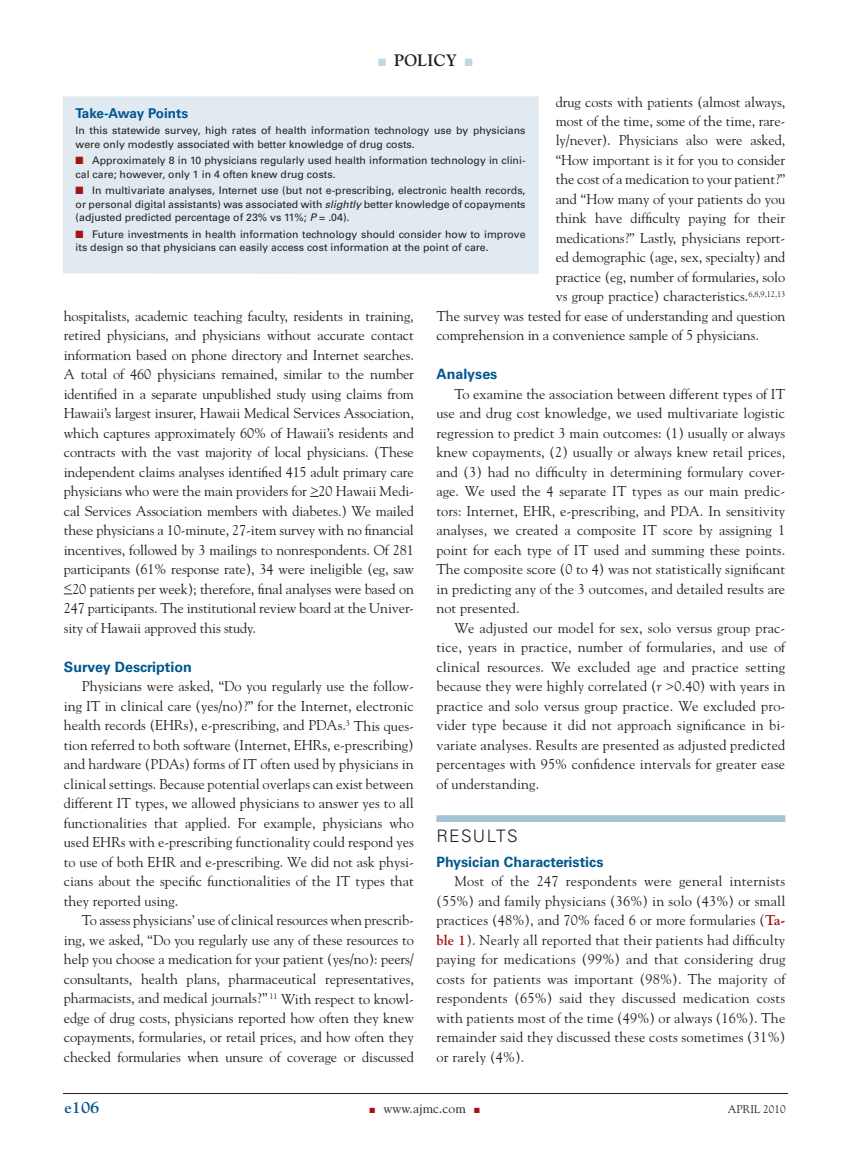
<style>
.page{position:relative;width:851px;height:1161px;background:#fff}
.page>*{position:absolute;margin:0;border:0;box-sizing:border-box;transform-origin:0 0}
.t1{font:300 17.25px "Univers";letter-spacing:.075em;color:#231f20}
.t2{font:700 16.5px "Goudy";color:#231f20}
.t3{font:700 16.5px "Goudy";color:#00578f}
.t4{font:14.25px/19.5px "Goudy";letter-spacing:-.005em;color:#231f20;text-align:justify}
.t5{font:700 14.25px "Univers";color:#00578f}
.t6{font:700 13.5px "Univers";letter-spacing:-.02em;color:#00578f}
.t7{font:13.5px "Goudy";color:#231f20}
.t8{font:11.25px "Goudy";color:#231f20}
.t9{font:10.5px/13.5px "Univers";color:#231f20}
.s1{color:#c2d6e1}
.s2{font-style:italic}
.s3{font-weight:700;color:#a61216}
.s4{color:#a61216}
</style>
<div class="page">
<hr style="left:63px;top:1093px;width:725px;height:1px;background:#231f20">
<div style="left:436px;top:815px;width:349px;height:7px;background:#a1c3d3"></div>
<div style="left:63px;top:96px;width:475px;height:178px;background:#e0eaf0"></div>
<p class="t2" style="left:378px;top:51px;width:96px"><span class="s1">■</span> policy <span class="s1">■</span></p>
<p class="t4" style="left:555px;top:92px;width:231px">drug costs with patients (almost always,</p>
<p class="t4" style="left:555px;top:111px;width:231px">most of the time, some of the time, rare-</p>
<p class="t4" style="left:555px;top:131px;width:231px">ly/never). Physicians also were asked,</p>
<p class="t4" style="left:555px;top:150px;width:231px">“How important is it for you to consider</p>
<p class="t4" style="left:555px;top:170px;width:231px">the cost of a medication to your patient?”</p>
<p class="t4" style="left:555px;top:189px;width:231px">and “How many of your patients do you</p>
<p class="t4" style="left:555px;top:209px;width:231px">think have difficulty paying for their</p>
<p class="t4" style="left:555px;top:228px;width:231px">medications?” Lastly, physicians report-</p>
<p class="t4" style="left:555px;top:248px;width:231px">ed demographic (age, sex, specialty) and</p>
<p class="t4" style="left:555px;top:267px;width:231px">practice (eg, number of formularies, solo</p>
<p class="t4" style="left:555px;top:287px;width:231px">vs group practice) characteristics.<sup>6,8,9,12,13</sup></p>
<p class="t4" style="left:436px;top:306px;width:350px">The survey was tested for ease of understanding and question</p>
<p class="t4" style="left:436px;top:326px;width:324px">comprehension in a convenience sample of 5 physicians.</p>
<p class="t5" style="left:436px;top:366px;width:62px">Analyses</p>
<p class="t4" style="left:436px;top:384px;width:350px;text-indent:18px">To examine the association between different types of IT use and drug cost knowledge, we used multivariate logistic regression to predict 3 main outcomes: (1) usually or always knew copayments, (2) usually or always knew retail prices, and (3) had no difficulty in determining formulary cover&shy;age. We used the 4 separate IT types as our main predic&shy;tors: Internet, EHR, e-prescribing, and PDA. In sensitivity analyses, we created a composite IT score by assigning 1 point for each type of IT used and summing these points.<br>The composite score (0 to 4) was not statistically significant in predicting any of the 3 outcomes, and detailed results are not presented.</p>
<p class="t4" style="left:436px;top:618px;width:350px;text-indent:18px">We adjusted our model for sex, solo versus group prac&shy;tice, years in practice, number of formularies, and use of clinical resources. We excluded age and practice setting because they were highly correlated (<span class="s2">r</span> &gt;0.40) with years in practice and solo versus group practice. We excluded pro&shy;vider type because it did not approach significance in bi&shy;variate analyses. Results are presented as adjusted predicted percentages with 95% confidence intervals for greater ease of understanding.</p>
<p class="t1" style="left:436px;top:825px;width:83px">RESULTS</p>
<p class="t5" style="left:436px;top:854px;width:168px">Physician Characteristics</p>
<p class="t4" style="left:436px;top:872px;width:350px;text-indent:18px">Most of the 247 respondents were general internists (55%) and family physicians (36%) in solo (43%) or small practices (48%), and 70% faced 6 or more formularies (<span class="s3">Ta&shy;ble 1</span>). Nearly all reported that their patients had difficulty paying for medications (99%) and that considering drug costs for patients was important (98%). The majority of respondents (65%) said they discussed medication costs with patients most of the time (49%) or always (16%). The remainder said they discussed these costs sometimes (31%) or rarely (4%).</p>
<p class="t6" style="left:76px;top:105px;width:114px">Take-Away Points</p>
<p class="t9" style="left:76px;top:124px;width:451px">In this statewide survey, high rates of health information technology use by physicians were only modestly associated with better knowledge of drug costs.</p>
<p class="t9" style="left:76px;top:154px;width:451px"><span class="s4">■</span> Approximately 8 in 10 physicians regularly used health information technology in clini&shy;cal care; however, only 1 in 4 often knew drug costs.</p>
<p class="t9" style="left:76px;top:184px;width:451px;text-align:justify"><span class="s4">■</span> In multivariate analyses, Internet use (but not e-prescribing, electronic health records, or personal digital assistants) was associated with <span class="s2">slightly</span> better knowledge of copayments (adjusted predicted percentage of 23% vs 11%; <span class="s2">P</span> = .04).</p>
<p class="t9" style="left:76px;top:227px;width:451px"><span class="s4">■</span> Future investments in health information technology should consider how to improve its design so that physicians can easily access cost information at the point of care.</p>
<p class="t4" style="left:64px;top:306px;width:351px">hospitalists, academic teaching faculty, residents in training, retired physicians, and physicians without accurate contact information based on phone directory and Internet searches.<br>A total of 460 physicians remained, similar to the number identified in a separate unpublished study using claims from Hawaii’s largest insurer, Hawaii Medical Services Association, which captures approximately 60% of Hawaii’s residents and contracts with the vast majority of local physicians. (These independent claims analyses identified 415 adult primary care physicians who were the main providers for &gt;20 Hawaii Medi&shy;cal Services Association members with diabetes.) We mailed these physicians a 10-minute, 27-item survey with no financial incentives, followed by 3 mailings to nonrespondents. Of 281 participants (61% response rate), 34 were ineligible (eg, saw &lt;20 patients per week); therefore, final analyses were based on 247 participants. The institutional review board at the Univer&shy;sity of Hawaii approved this study.</p>
<p class="t5" style="left:64px;top:659px;width:129px">Survey Description</p>
<p class="t4" style="left:64px;top:677px;width:351px;text-indent:18px">Physicians were asked, “Do you regularly use the follow&shy;ing IT in clinical care (yes/no)?” for the Internet, electronic health records (EHRs), e-prescribing, and PDAs.<sup>3</sup> This ques&shy;tion referred to both software (Internet, EHRs, e-prescribing) and hardware (PDAs) forms of IT often used by physicians in clinical settings. Because potential overlaps can exist between different IT types, we allowed physicians to answer yes to all functionalities that applied. For example, physicians who used EHRs with e-prescribing functionality could respond yes to use of both EHR and e-prescribing. We did not ask physi&shy;cians about the specific functionalities of the IT types that they reported using.</p>
<p class="t4" style="left:64px;top:911px;width:351px;text-indent:18px">To assess physicians’ use of clinical resources when prescrib&shy;ing, we asked, “Do you regularly use any of these resources to help you choose a medication for your patient (yes/no): peers/ consultants, health plans, pharmaceutical representatives, pharmacists, and medical journals?” <sup>11</sup> With respect to knowl&shy;edge of drug costs, physicians reported how often they knew copayments, formularies, or retail prices, and how often they checked formularies when unsure of coverage or discussed</p>
<p class="t3" style="left:64px;top:1097px;width:36px">e106</p>
<p class="t7" style="left:369px;top:1100px;width:112px"><span class="s4">■</span> www.ajmc.com <span class="s4">■</span></p>
<p class="t8" style="left:727px;top:1102px;width:8px">april</p>
<p class="t8" style="left:763px;top:1102px;width:24px">2010</p>
</div>
